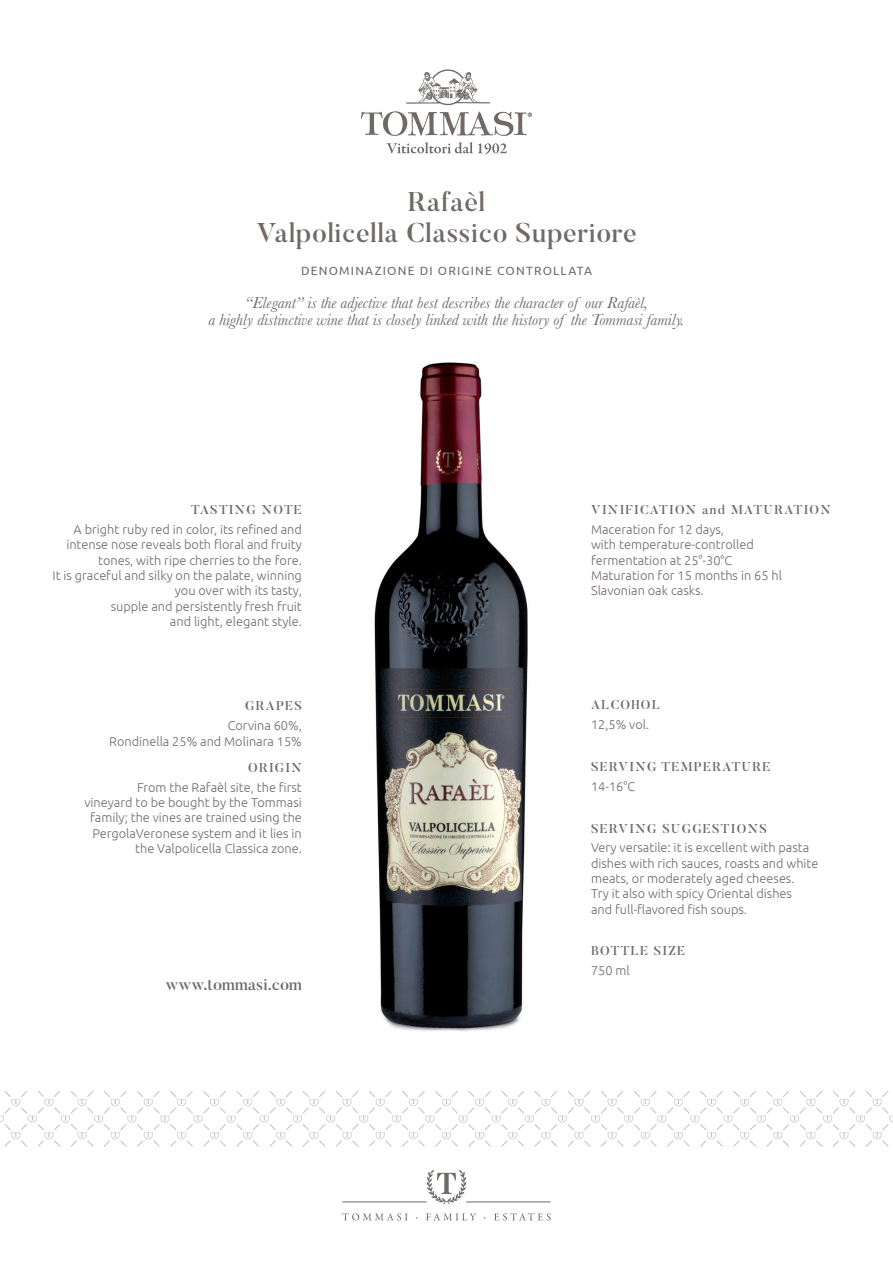
<style>
.page{position:relative;width:893px;height:1263px;background:#fff}
.page>*{position:absolute;margin:0;border:0;box-sizing:border-box;transform-origin:0 0}
.t1{font:500 27px/31.2px "Butler";letter-spacing:.02em;color:#6f6967;text-align:center}
.t2{font:italic 16.5px/16.5px "Baskerville";color:#6f6967;text-align:center}
.t3{font:500 16.5px "Butler";color:#6f6967}
.t4{font:300 12.75px/15.3px "Ubuntu";color:#6f6967;text-align:right}
.t5{font:500 12.75px "Butler";letter-spacing:.1em;color:#6f6967}
.t6{font:12px "Ubuntu";letter-spacing:.1em;color:#6f6967}
</style>
<div class="page">
<svg style="left:0;top:1091px;width:893px;height:56px"></svg>
<svg style="left:427px;top:1170px;width:39px;height:34px"></svg>
<hr style="left:342px;top:1202px;width:85px;height:1px;background:#6f6967">
<hr style="left:466px;top:1202px;width:85px;height:1px;background:#6f6967">
<svg style="left:342px;top:1213px;width:209px;height:7px"></svg>
<svg style="left:406px;top:69px;width:84px;height:36px"></svg>
<svg style="left:361px;top:111px;width:171px;height:25px"></svg>
<svg style="left:387px;top:142px;width:120px;height:12px"></svg>
<img style="left:374px;top:362px;width:154px;height:669px">
<h1 class="t1" style="left:256px;top:186px;width:382px">Rafaèl<br>Valpolicella Classico Superiore</h1>
<p class="t6" style="left:301px;top:264px;width:292px">DENOMINAZIONE DI ORIGINE CONTROLLATA</p>
<p class="t2" style="left:208px;top:295px;width:478px">“Elegant” is the adjective that best describes the character of our Rafaèl,<br>a highly distinctive wine that is closely linked with the history of the Tommasi family.</p>
<p class="t5" style="left:191px;top:502px;width:112px">TASTING NOTE</p>
<p class="t4" style="left:53px;top:522px;width:251px">A bright ruby red in color, its refined and intense nose reveals both floral and fruity tones, with ripe cherries to the fore.<br>It is graceful and silky on the palate, winning you over with its tasty,<br>supple and persistently fresh fruit<br>and light, elegant style.</p>
<p class="t5" style="left:245px;top:698px;width:58px">GRAPES</p>
<p class="t4" style="left:109px;top:718px;width:194px">Corvina 60%,<br>Rondinella 25% and Molinara 15%</p>
<p class="t5" style="left:248px;top:759px;width:55px">ORIGIN</p>
<p class="t4" style="left:84px;top:779px;width:219px">From the Rafaèl site, the first<br>vineyard to be bought by the Tommasi family; the vines are trained using the PergolaVeronese system and it lies in the Valpolicella Classica zone.</p>
<p class="t3" style="left:165px;top:974px;width:138px">www.tommasi.com</p>
<p class="t5" style="left:591px;top:502px;width:241px">VINIFICATION and MATURATION</p>
<p class="t4" style="left:591px;top:522px;width:192px;text-align:left">Maceration for 12 days,<br>with temperature-controlled fermentation at 25°-30°C<br>Maturation for 15 months in 65 hl<br>Slavonian oak casks.</p>
<p class="t5" style="left:591px;top:696px;width:70px">ALCOHOL</p>
<p class="t4" style="left:591px;top:716px;width:60px">12,5% vol.</p>
<p class="t5" style="left:591px;top:759px;width:181px">SERVING TEMPERATURE</p>
<p class="t4" style="left:591px;top:778px;width:46px">14-16°C</p>
<p class="t5" style="left:591px;top:820px;width:177px">SERVING SUGGESTIONS</p>
<p class="t4" style="left:591px;top:840px;width:229px;text-align:left">Very versatile: it is excellent with pasta dishes with rich sauces, roasts and white meats, or moderately aged cheeses.<br>Try it also with spicy Oriental dishes<br>and full-flavored fish soups.</p>
<p class="t5" style="left:591px;top:942px;width:96px">BOTTLE SIZE</p>
<p class="t4" style="left:591px;top:962px;width:40px">750 ml</p>
</div>
